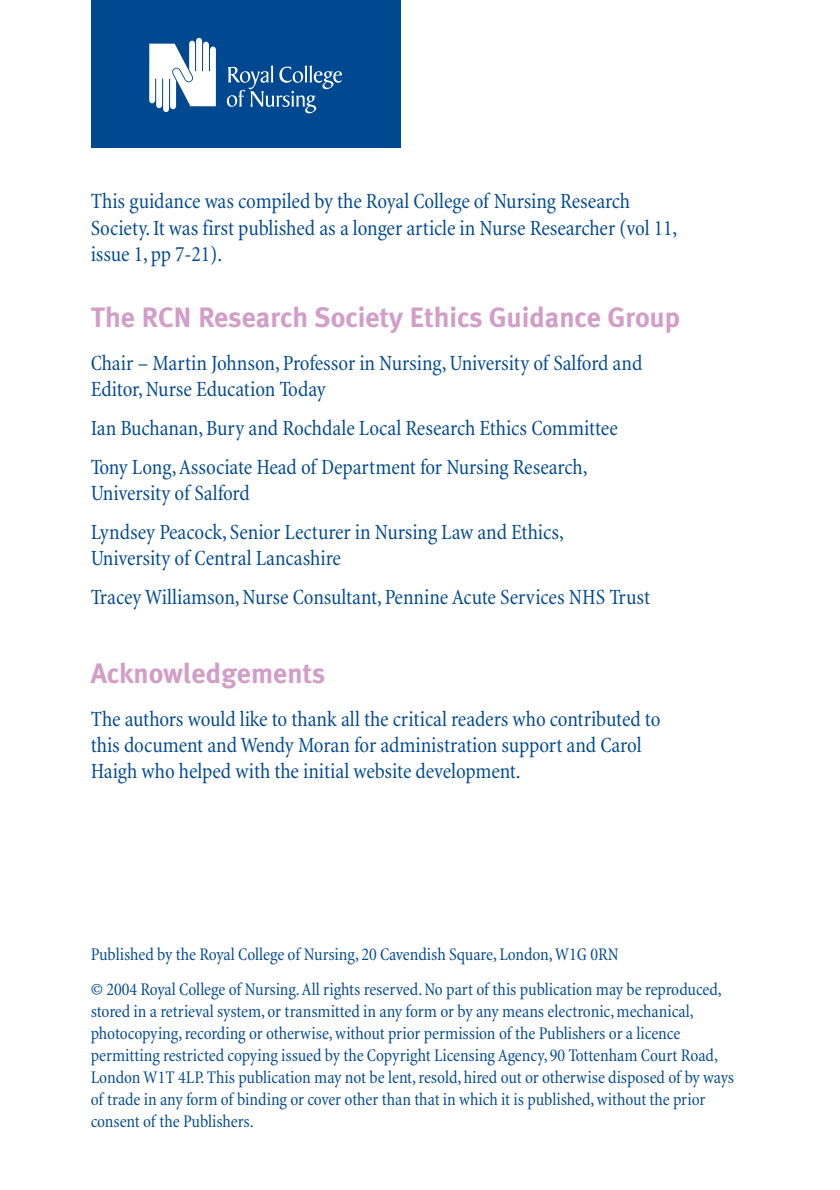
<style>
.page{position:relative;width:840px;height:1190px;background:#fff}
.page>*{position:absolute;margin:0;border:0;box-sizing:border-box;transform-origin:0 0}
.t1{font:700 28px "Meta Plus";color:#d29dc7}
.t2{font:condensed 22px/26px "Minion";color:#004990}
.t3{font:condensed 18px/22px "Minion";letter-spacing:-.005em;color:#004990}
</style>
<div class="page">
<div style="left:91px;top:0;width:309px;height:147px;background:#004990"></div>
<svg style="left:149px;top:38px;width:67px;height:74px"></svg>
<svg style="left:227px;top:66px;width:115px;height:47px"></svg>
<p class="t2" style="left:91px;top:190px;width:588px">This guidance was compiled by the Royal College of Nursing Research<br>Society. It was first published as a longer article in Nurse Researcher (vol 11, issue 1, pp 7-21).</p>
<p class="t1" style="left:91px;top:306px;width:591px">The RCN Research Society Ethics Guidance Group</p>
<p class="t2" style="left:91px;top:352px;width:553px">Chair – Martin Johnson, Professor in Nursing, University of Salford and<br>Editor, Nurse Education Today</p>
<p class="t2" style="left:91px;top:411px;width:529px;line-height:39px">Ian Buchanan, Bury and Rochdale Local Research Ethics Committee<br>Tony Long,Associate Head of Department for Nursing Research,</p>
<p class="t2" style="left:91px;top:476px;width:475px;line-height:39px">University of Salford<br>Lyndsey Peacock, Senior Lecturer in Nursing Law and Ethics,</p>
<p class="t2" style="left:91px;top:541px;width:561px;line-height:39px">University of Central Lancashire<br>Tracey Williamson, Nurse Consultant, Pennine Acute Services NHS Trust</p>
<p class="t1" style="left:91px;top:662px;width:236px">Acknowledgements</p>
<p class="t2" style="left:91px;top:708px;width:571px">The authors would like to thank all the critical readers who contributed to this document and Wendy Moran for administration support and Carol<br>Haigh who helped with the initial website development.</p>
<p class="t3" style="left:91px;top:939px;width:633px;line-height:35px">Published by the Royal College of Nursing, 20 Cavendish Square, London,W1G 0RN<br>© 2004 Royal College of Nursing.All rights reserved. No part of this publication may be reproduced,</p>
<p class="t3" style="left:91px;top:1002px;width:645px">stored in a retrieval system, or transmitted in any form or by any means electronic, mechanical, photocopying, recording or otherwise, without prior permission of the Publishers or a licence permitting restricted copying issued by the Copyright Licensing Agency, 90 Tottenham Court Road, London W1T 4LP. This publication may not be lent, resold, hired out or otherwise disposed of by ways of trade in any form of binding or cover other than that in which it is published, without the prior consent of the Publishers.</p>
</div>
